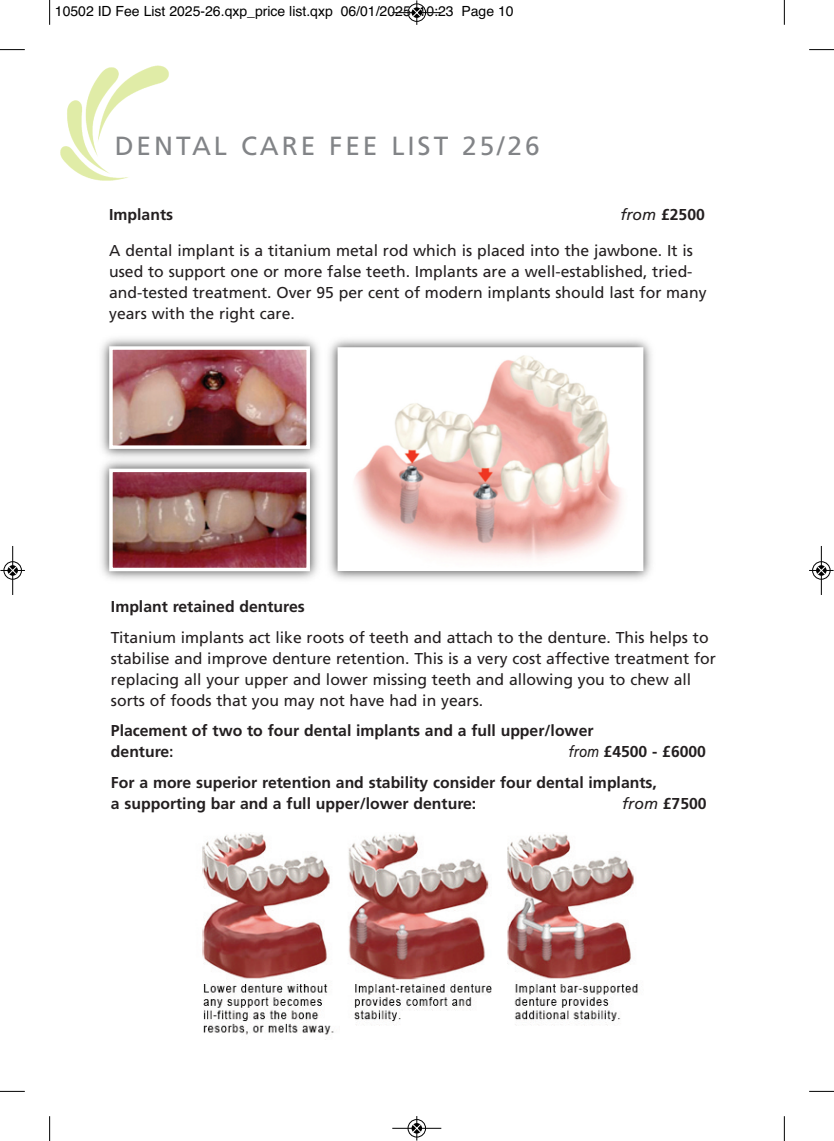
<style>
.page{position:relative;width:834px;height:1141px;background:#fff}
.page>*{position:absolute;margin:0;border:0;box-sizing:border-box;transform-origin:0 0}
.t1{font:26.25px "Frutiger";letter-spacing:.11em;color:#828487}
.t2{font:15.75px/21px "Frutiger";color:#231f20}
.t3{font:700 15.75px/21px "Frutiger";color:#231f20}
.t4{font:14px "Helvetica";color:#000}
.s1{font-weight:400;font-style:italic}
</style>
<div class="page">
<img style="left:60px;top:65px;width:109px;height:116px">
<img style="left:101px;top:338px;width:218px;height:116px">
<img style="left:114px;top:351px;width:191px;height:93px">
<div style="left:109px;top:346px;width:201px;height:103px;border:4px solid #fff"></div>
<img style="left:329px;top:339px;width:323px;height:241px">
<img style="left:342px;top:352px;width:296px;height:214px">
<div style="left:337px;top:347px;width:306px;height:224px;border:4px solid #fff"></div>
<img style="left:101px;top:454px;width:218px;height:126px">
<img style="left:114px;top:474px;width:191px;height:92px">
<div style="left:109px;top:469px;width:201px;height:102px;border:4px solid #fff"></div>
<img style="left:202px;top:833px;width:436px;height:207px">
<svg style="left:49px;top:0;width:1px;height:25px"></svg>
<svg style="left:0;top:49px;width:25px;height:1px"></svg>
<svg style="left:783px;top:0;width:1px;height:25px"></svg>
<svg style="left:809px;top:49px;width:24px;height:1px"></svg>
<svg style="left:49px;top:1116px;width:1px;height:25px"></svg>
<svg style="left:0;top:1091px;width:25px;height:1px"></svg>
<svg style="left:783px;top:1116px;width:1px;height:25px"></svg>
<svg style="left:809px;top:1091px;width:24px;height:1px"></svg>
<div style="left:407px;top:3px;width:19px;height:19px;border:1px solid #fff;border-radius:50%"></div>
<hr style="left:392px;top:12px;width:49px;height:1px;background:#000">
<div style="left:408px;top:4px;width:17px;height:18px;border:1px solid #000;border-radius:50%"></div>
<svg style="left:412px;top:0;width:9px;height:25px"></svg>
<div style="left:407px;top:1119px;width:19px;height:19px;border:1px solid #fff;border-radius:50%"></div>
<hr style="left:392px;top:1128px;width:49px;height:1px;background:#000">
<div style="left:408px;top:1119px;width:17px;height:18px;border:1px solid #000;border-radius:50%"></div>
<svg style="left:412px;top:1116px;width:9px;height:25px"></svg>
<div style="left:3px;top:561px;width:19px;height:19px;border:1px solid #fff;border-radius:50%"></div>
<hr style="left:12px;top:546px;width:1px;height:49px;background:#000">
<div style="left:4px;top:561px;width:18px;height:18px;border:1px solid #000;border-radius:50%"></div>
<svg style="left:0;top:566px;width:25px;height:9px"></svg>
<div style="left:811px;top:561px;width:19px;height:19px;border:1px solid #fff;border-radius:50%"></div>
<hr style="left:820px;top:546px;width:1px;height:49px;background:#000">
<div style="left:812px;top:561px;width:18px;height:18px;border:1px solid #000;border-radius:50%"></div>
<svg style="left:809px;top:566px;width:24px;height:9px"></svg>
<p class="t4" style="left:55px;top:3px;width:460px">10502 ID Fee List 2025-26.qxp_price list.qxp 06/01/2025 10:23 Page 10</p>
<h1 class="t1" style="left:115px;top:135px;width:426px">DENTAL CARE FEE LIST 25/26</h1>
<p class="t3" style="left:109px;top:205px;width:65px">Implants</p>
<p class="t3" style="left:620px;top:205px;width:86px"><span class="s1">from</span> £2500</p>
<p class="t2" style="left:109px;top:241px;width:598px">A dental implant is a titanium metal rod which is placed into the jawbone. It is used to support one or more false teeth. Implants are a well-established, tried&shy;and-tested treatment. Over 95 per cent of modern implants should last for many years with the right care.</p>
<p class="t3" style="left:111px;top:597px;width:195px">Implant retained dentures</p>
<p class="t2" style="left:111px;top:628px;width:606px">Titanium implants act like roots of teeth and attach to the denture. This helps to stabilise and improve denture retention. This is a very cost affective treatment for replacing all your upper and lower missing teeth and allowing you to chew all sorts of foods that you may not have had in years.</p>
<p class="t3" style="left:111px;top:722px;width:484px">Placement of two to four dental implants and a full upper/lower denture:</p>
<p class="t3" style="left:111px;top:738px;width:596px;line-height:31px;text-indent:457px"><span class="s1">from</span> £4500 - £6000<br>For a more superior retention and stability consider four dental implants,</p>
<p class="t3" style="left:111px;top:795px;width:367px">a supporting bar and a full upper/lower denture:</p>
<p class="t3" style="left:622px;top:795px;width:86px"><span class="s1">from</span> £7500</p>
</div>
